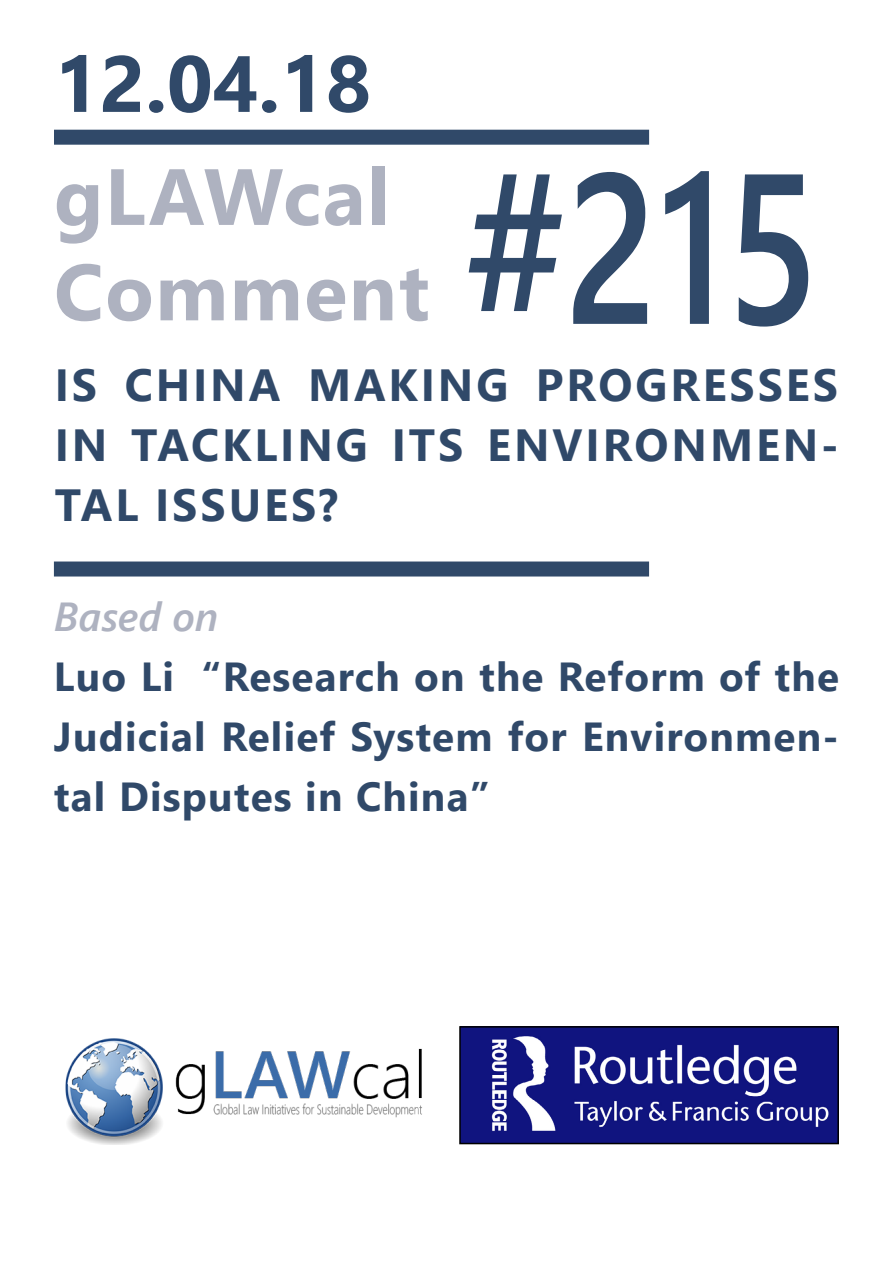
<style>
.page{position:relative;width:893px;height:1263px;background:#fff}
.page>*{position:absolute;margin:0;border:0;box-sizing:border-box;transform-origin:0 0}
.t1{font:600 213.3px "Segoe UI";color:#304969;scale:.79 1}
.t2{font:700 79.5px/95.4px "Segoe UI";letter-spacing:.02em;color:#aeb2c0}
.t3{font:700 79.5px "Segoe UI";color:#304969}
.t4{font:700 45px/60px "Segoe UI";letter-spacing:.065em;color:#304969;text-align:justify}
.t5{font:700 40.5px/60px "Segoe UI";letter-spacing:.03em;color:#304969;text-align:justify}
.t6{font:italic 600 40.5px "Segoe UI";color:#aeb2c0}
</style>
<div class="page">
<img style="left:65px;top:1038px;width:357px;height:106px">
<div style="left:54px;top:130px;width:595px;height:15px;background:#304969"></div>
<div style="left:54px;top:561px;width:595px;height:15px;background:#304969"></div>
<img style="left:462px;top:1029px;width:374px;height:112px">
<div style="left:459px;top:1026px;width:380px;height:118px;border:2px solid #000"></div>
<h2 class="t3" style="left:54px;top:9px;width:319px">12.04.18</h2>
<h2 class="t2" style="left:54px;top:143px;width:377px">gLAWcal<br>Comment</h2>
<h1 class="t1" style="left:466px;top:47px;width:449px">#215</h1>
<p class="t4" style="left:55px;top:352px;width:786px">IS CHINA MAKING PROGRESSES IN TACKLING ITS ENVIRONMEN-TAL ISSUES?</p>
<p class="t6" style="left:54px;top:584px;width:166px">Based on</p>
<p class="t5" style="left:54px;top:643px;width:786px">Luo Li “Research on the Reform of the Judicial Relief System for Environmen&shy;tal Disputes in China”</p>
</div>
